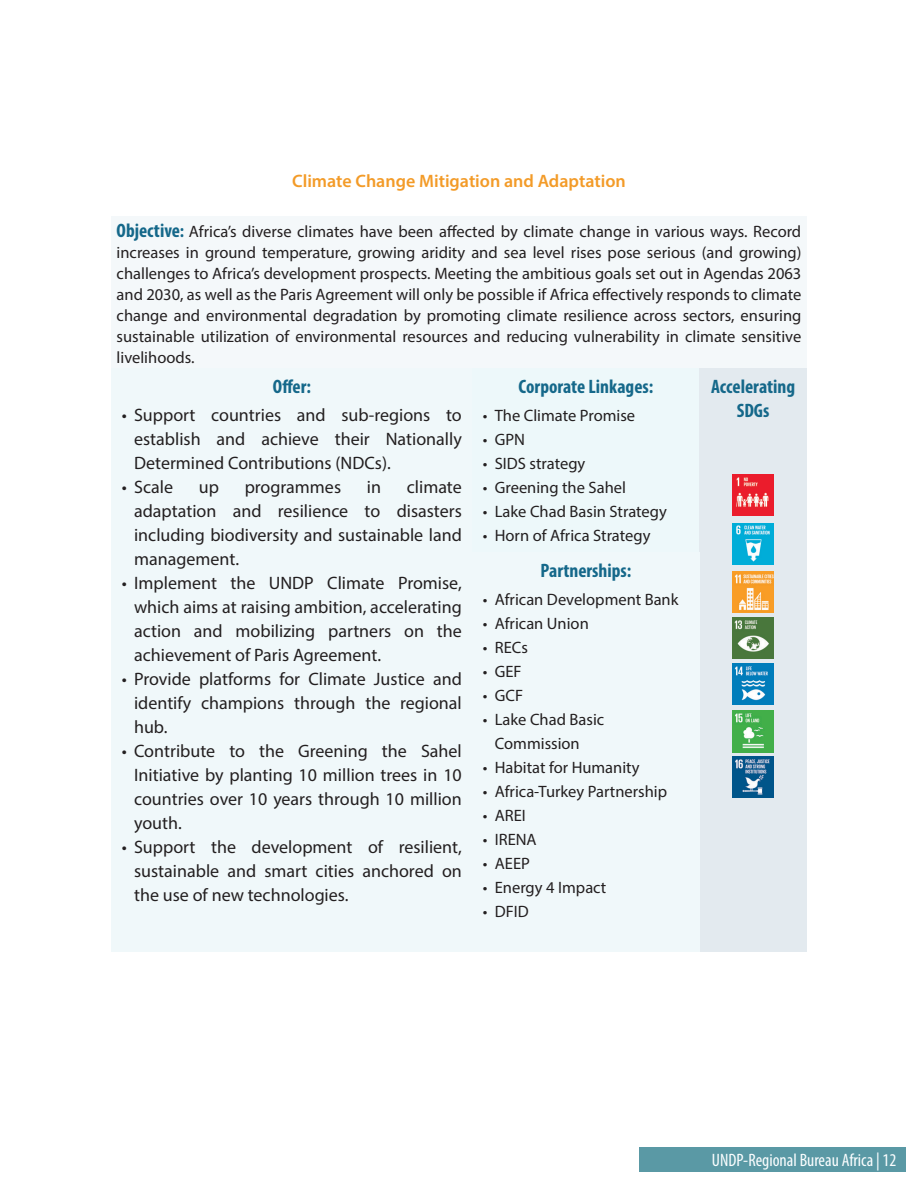
<style>
.page{position:relative;width:918px;height:1188px;background:#fff}
.page>*{position:absolute;margin:0;border:0;box-sizing:border-box;transform-origin:0 0}
.t1{font:700 condensed 19.5px/23.4px "Myriad Pro";color:#15688a;text-align:center}
.t2{font:18px/24px "Myriad Pro";color:#231f20;text-align:justify}
.t3{font:600 18px "Myriad Pro";color:#f39b28}
.t4{font:condensed 18px "Myriad Pro";color:#fbfeff}
.t5{font:16.5px/21px "Myriad Pro";color:#231f20;text-align:justify}
.s1{font-weight:700;font-stretch:condensed;font-size:19.5px;color:#15688a}
.s2{font-weight:700;font-stretch:condensed;font-size:18.45px;color:#15688a}
</style>
<div class="page">
<div style="left:639px;top:1148px;width:266px;height:24px;background:#5a99a5"></div>
<div style="left:111px;top:217px;width:696px;height:151px;background:#f4f8fa"></div>
<div style="left:111px;top:368px;width:361px;height:583px;background:#f0f8fa"></div>
<div style="left:472px;top:368px;width:228px;height:184px;background:#edf8fa"></div>
<div style="left:700px;top:368px;width:107px;height:583px;background:#e3eaef"></div>
<div style="left:472px;top:552px;width:228px;height:399px;background:#f0f8fa"></div>
<img style="left:733px;top:475px;width:41px;height:41px">
<img style="left:733px;top:523px;width:41px;height:41px">
<img style="left:733px;top:572px;width:41px;height:41px">
<img style="left:733px;top:618px;width:41px;height:41px">
<img style="left:733px;top:664px;width:41px;height:41px">
<img style="left:733px;top:711px;width:41px;height:41px">
<img style="left:733px;top:757px;width:41px;height:41px">
<p class="t3" style="left:292px;top:170px;width:335px">Climate Change Mitigation and Adaptation</p>
<p class="t5" style="left:117px;top:220px;width:686px"><span class="s1">Objective</span><span class="s2">:</span> Africa’s diverse climates have been affected by climate change in various ways. Record increases in ground temperature, growing aridity and sea level rises pose serious (and growing) challenges to Africa’s development prospects. Meeting the ambitious goals set out in Agendas 2063 and 2030, as well as the Paris Agreement will only be possible if Africa effectively responds to climate change and environmental degradation by promoting climate resilience across sectors, ensuring sustainable utilization of environmental resources and reducing vulnerability in climate sensitive livelihoods.</p>
<p class="t1" style="left:273px;top:375px;width:40px">Offer:</p>
<p class="t2" style="left:134px;top:403px;width:329px;text-indent:-12px">• Support countries and sub-regions to establish and achieve their Nationally Determined Contributions (NDCs).</p>
<p class="t2" style="left:122px;top:475px;width:53px">• Scale</p>
<p class="t2" style="left:199px;top:475px;width:22px">up</p>
<p class="t2" style="left:245px;top:475px;width:98px">programmes</p>
<p class="t2" style="left:367px;top:475px;width:16px">in</p>
<p class="t1" style="left:519px;top:375px;width:136px">Corporate Linkages:</p>
<p class="t5" style="left:483px;top:405px;width:154px">• The Climate Promise</p>
<p class="t5" style="left:483px;top:429px;width:44px">• GPN</p>
<p class="t5" style="left:483px;top:453px;width:104px">• SIDS strategy</p>
<p class="t5" style="left:483px;top:477px;width:145px">• Greening the Sahel</p>
<p class="t5" style="left:483px;top:501px;width:185px">• Lake Chad Basin Strategy</p>
<p class="t5" style="left:483px;top:525px;width:169px">• Horn of Africa Strategy</p>
<p class="t1" style="left:711px;top:375px;width:85px">Accelerating<br>SDGs</p>
<p class="t2" style="left:134px;top:475px;width:329px;text-indent:273px">climate adaptation and resilience to disasters including biodiversity and sustainable land management.</p>
<p class="t2" style="left:134px;top:571px;width:329px;text-indent:-12px">• Implement the UNDP Climate Promise, which aims at raising ambition, accelerating action and mobilizing partners on the achievement of Paris Agreement.</p>
<p class="t2" style="left:134px;top:667px;width:329px;text-indent:-12px">• Provide platforms for Climate Justice and identify champions through the regional hub.</p>
<p class="t2" style="left:134px;top:739px;width:329px;text-indent:-12px">• Contribute to the Greening the Sahel Initiative by planting 10 million trees in 10 countries over 10 years through 10 million youth.</p>
<p class="t2" style="left:134px;top:835px;width:329px;text-indent:-12px">• Support the development of resilient, sustainable and smart cities anchored on the use of new technologies.</p>
<p class="t1" style="left:540px;top:558px;width:93px">Partnerships:</p>
<p class="t5" style="left:483px;top:589px;width:197px">• African Development Bank</p>
<p class="t5" style="left:483px;top:613px;width:107px">• African Union</p>
<p class="t5" style="left:483px;top:637px;width:46px">• RECs</p>
<p class="t5" style="left:483px;top:661px;width:40px">• GEF</p>
<p class="t5" style="left:483px;top:685px;width:42px">• GCF</p>
<p class="t5" style="left:495px;top:707px;width:111px;line-height:24px;text-indent:-12px">• Lake Chad Basic<br>Commission</p>
<p class="t5" style="left:483px;top:757px;width:158px">• Habitat for Humanity</p>
<p class="t5" style="left:483px;top:781px;width:186px">• Africa-Turkey Partnership</p>
<p class="t5" style="left:483px;top:805px;width:44px">• AREI</p>
<p class="t5" style="left:483px;top:829px;width:55px">• IRENA</p>
<p class="t5" style="left:483px;top:853px;width:48px">• AEEP</p>
<p class="t5" style="left:483px;top:877px;width:125px">• Energy 4 Impact</p>
<p class="t5" style="left:483px;top:901px;width:47px">• DFID</p>
<p class="t4" style="left:712px;top:1149px;width:186px">UNDP-Regional Bureau Africa | 12</p>
</div>
